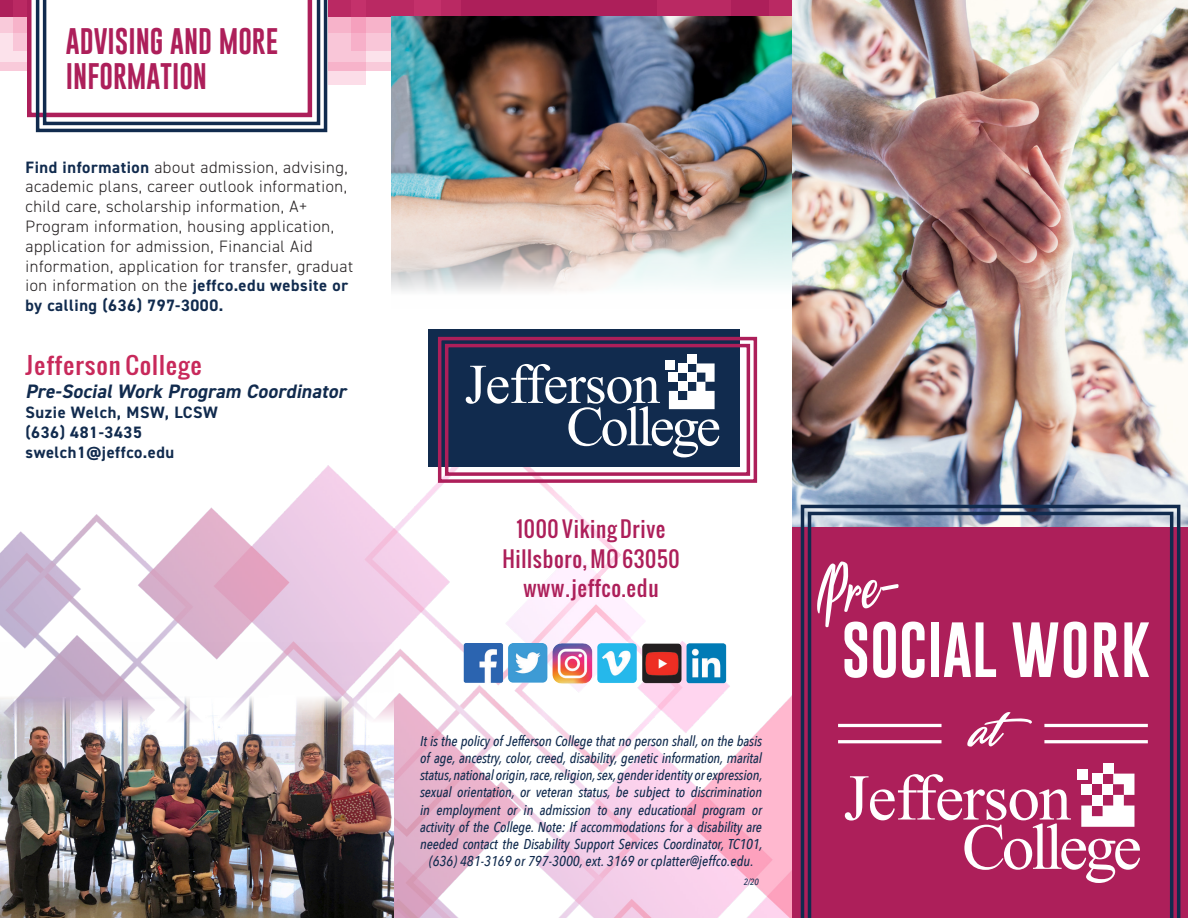
<style>
.page{position:relative;width:1188px;height:918px;background:#fff}
.page>*{position:absolute;margin:0;border:0;box-sizing:border-box;transform-origin:0 0}
.t1{font:61.5px "Generation September";color:#fff}
.t2{font:57px "Gobold";color:#fff}
.t3{font:45px "Generation September";color:#fff;scale:1.5 1}
.t4{font:27px/34.5px "Gobold";color:#ad1f5a}
.t5{font:22.5px "Oswald";letter-spacing:.04em;color:#c8295b;scale:1.1 1}
.t6{font:21px "Oswald";letter-spacing:.035em;color:#ad1f5a}
.t7{font:italic 700 19.5px "DIN2014";color:#112b4e}
.t8{font:300 16.5px/19.8px "DIN2014";letter-spacing:.035em;color:#231f20}
.t9{font:700 16.5px/19.8px "DIN2014";letter-spacing:.035em;color:#112b4e}
.t10{font:italic 500 14.25px/17.1px "Avenir Next Condensed";letter-spacing:-.01em;color:#112b4e;text-align:center}
.t11{font:italic 500 9px "Avenir Next Condensed";color:#112b4e}
.s1{font-weight:700;color:#112b4e}
.s2{font-weight:300;color:#231f20}
</style>
<div class="page">
<img style="left:0;top:465px;width:792px;height:453px">
<div style="left:0;top:0;width:1188px;height:17px;background:#ad1f5a"></div>
<div style="left:0;top:63px;width:1188px;height:8px;background:#f9cada"></div>
<svg style="left:366px;top:0;width:48px;height:51px"></svg>
<svg style="left:14px;top:0;width:13px;height:51px"></svg>
<svg style="left:414px;top:0;width:47px;height:17px"></svg>
<svg style="left:770px;top:0;width:22px;height:17px"></svg>
<svg style="left:657px;top:0;width:74px;height:17px"></svg>
<svg style="left:329px;top:0;width:37px;height:85px;background:#eca2bd"></svg>
<img style="left:392px;top:17px;width:400px;height:275px">
<img style="left:792px;top:0;width:396px;height:527px">
<div style="left:792px;top:527px;width:396px;height:391px;background:#ad1f5a"></div>
<svg style="left:799px;top:503px;width:383px;height:415px"></svg>
<svg style="left:808px;top:512px;width:365px;height:406px"></svg>
<svg style="left:27px;top:0;width:302px;height:133px"></svg>
<hr style="left:838px;top:724px;width:104px;height:3px;background:#fff">
<hr style="left:838px;top:740px;width:104px;height:3px;background:#fff">
<hr style="left:1044px;top:724px;width:104px;height:3px;background:#fff">
<hr style="left:1044px;top:740px;width:104px;height:3px;background:#fff">
<div style="left:1077px;top:770px;width:11px;height:10px;background:#fff"></div>
<div style="left:1103px;top:763px;width:10px;height:10px;background:#fff"></div>
<svg style="left:845px;top:774px;width:295px;height:109px"></svg>
<img style="left:464px;top:643px;width:264px;height:42px">
<div style="left:428px;top:329px;width:312px;height:138px;background:#112b4e"></div>
<svg style="left:436px;top:336px;width:323px;height:149px"></svg>
<div style="left:445px;top:344px;width:305px;height:132px;border:3px solid #ad1f5a"></div>
<div style="left:665px;top:360px;width:10px;height:9px;background:#fff"></div>
<div style="left:687px;top:354px;width:9px;height:9px;background:#fff"></div>
<svg style="left:466px;top:363px;width:253px;height:94px"></svg>
<img style="left:0;top:642px;width:393px;height:276px">
<p class="t4" style="left:66px;top:24px;width:214px">ADVISING AND MORE<br>INFORMATION</p>
<p class="t8" style="left:26px;top:157px;width:329px"><span class="s1">Find information</span> about admission, advising, academic plans, career outlook information, child care, scholarship information, A+ Program information, housing application, application for admission, Financial Aid information, application for transfer, graduat</p>
<p class="t9" style="left:26px;top:276px;width:324px"><span class="s2">ion information on the</span> jeffco.edu website or by calling (636) 797-3000.</p>
<p class="t5" style="left:26px;top:348px;width:162px">Jefferson College</p>
<p class="t7" style="left:26px;top:379px;width:326px">Pre-SocialWork Program Coordinator</p>
<p class="t9" style="left:26px;top:402px;width:194px">Suzie Welch, MSW, LCSW</p>
<p class="t9" style="left:26px;top:422px;width:118px">(636) 481-3435</p>
<p class="t9" style="left:26px;top:442px;width:150px">swelch1@jeffco.edu</p>
<p class="t6" style="left:517px;top:513px;width:150px">1000 Viking Drive</p>
<p class="t6" style="left:502px;top:543px;width:179px">Hillsboro, MO 63050</p>
<p class="t6" style="left:523px;top:572px;width:137px">www.jeffco.edu</p>
<p class="t10" style="left:420px;top:733px;width:344px">It is the policy of Jefferson College that no person shall, on the basis of age, ancestry, color, creed, disability, genetic information, marital status, national origin, race, religion, sex, gender identity or expression, sexual orientation, or veteran status, be subject to discrimination in employment or in admission to any educational program or activity of the College. Note: If accommodations for a disability are needed contact the Disability Support Services Coordinator, TC101, (636) 481-3169 or 797-3000, ext. 3169 or cplatter@jeffco.edu.</p>
<p class="t11" style="left:744px;top:876px;width:16px">2/20</p>
<p class="t1" style="left:806px;top:559px;width:99px;rotate:-11deg">Pre-</p>
<p class="t2" style="left:841px;top:613px;width:310px">SOCIAL WORK</p>
<p class="t3" style="left:973px;top:703px;width:46px">at</p>
</div>
